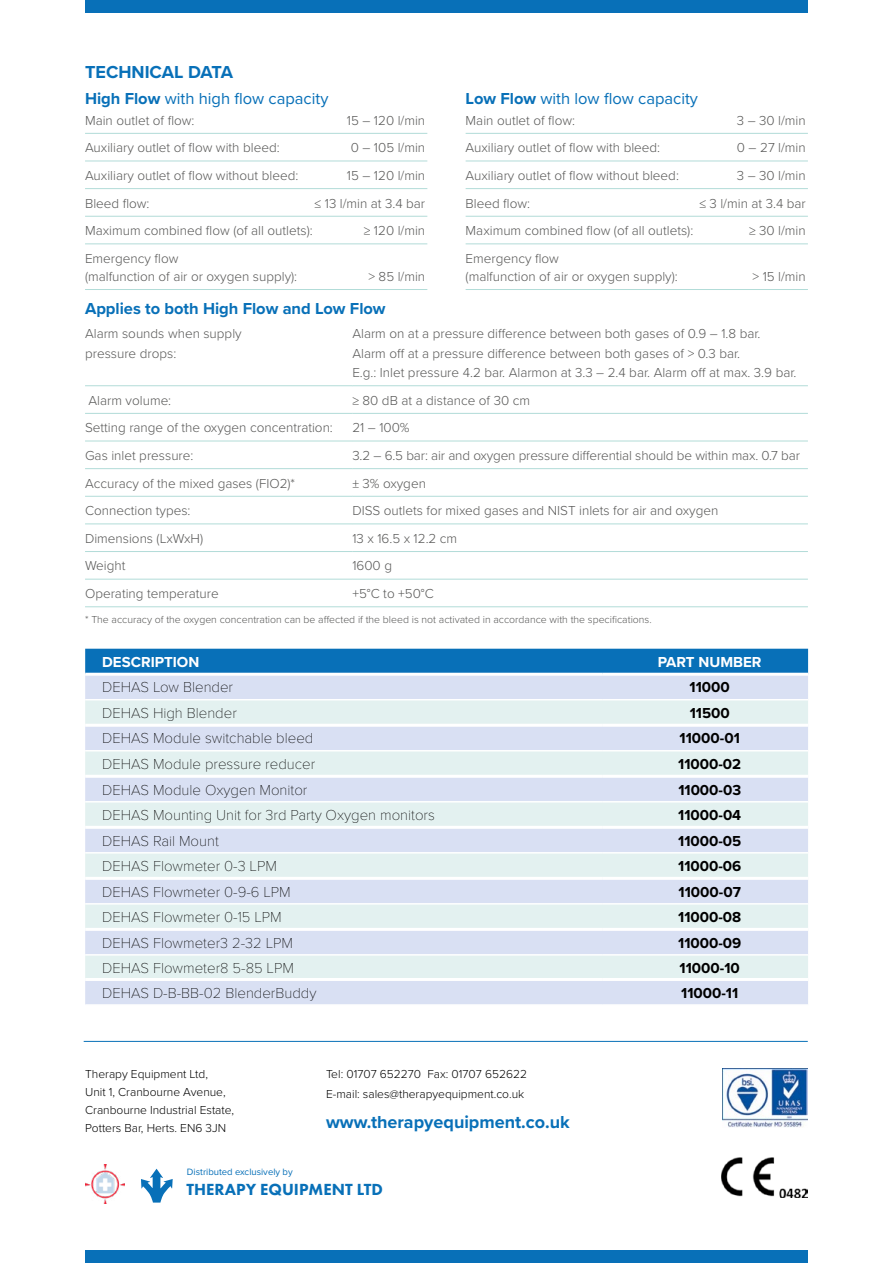
<style>
.page{position:relative;width:893px;height:1263px;background:#fff}
.page>*{position:absolute;margin:0;border:0;box-sizing:border-box;transform-origin:0 0}
.t1{font:700 18px "Proxima Nova";color:#0870b8}
.t2{font:800 16.65px "Futura PT";color:#0870b8}
.t3{font:16.5px "Proxima Nova";color:#0870b8}
.t4{font:700 16.5px "Proxima Nova";color:#0870b8}
.t5{font:100 15px "Proxima Nova T";color:#000}
.t6{font:700 15px "Proxima Nova";color:#000}
.t7{font:700 15px "Proxima Nova";color:#fff}
.t8{font:300 13.5px/27.6px "Proxima Nova";color:#575756}
.t9{font:300 12px/18px "Proxima Nova";color:#000}
.t10{font:300 10.5px "Proxima Nova";color:#575756}
.t11{font:9.6px "Proxima Nova";color:#0870b8}
.s1{font-weight:700}
</style>
<div class="page">
<hr style="left:85px;top:133px;width:342px;height:1px;background:#b2dcd8">
<hr style="left:85px;top:161px;width:342px;height:1px;background:#b2dcd8">
<hr style="left:85px;top:188px;width:342px;height:1px;background:#b2dcd8">
<hr style="left:85px;top:216px;width:342px;height:1px;background:#b2dcd8">
<hr style="left:85px;top:244px;width:342px;height:1px;background:#b2dcd8">
<hr style="left:85px;top:289px;width:342px;height:1px;background:#b2dcd8">
<hr style="left:466px;top:133px;width:342px;height:1px;background:#b2dcd8">
<hr style="left:466px;top:161px;width:342px;height:1px;background:#b2dcd8">
<hr style="left:466px;top:188px;width:342px;height:1px;background:#b2dcd8">
<hr style="left:466px;top:216px;width:342px;height:1px;background:#b2dcd8">
<hr style="left:466px;top:244px;width:342px;height:1px;background:#b2dcd8">
<hr style="left:466px;top:289px;width:342px;height:1px;background:#b2dcd8">
<hr style="left:85px;top:385px;width:268px;height:1px;background:#b2dcd8">
<hr style="left:85px;top:413px;width:268px;height:1px;background:#b2dcd8">
<hr style="left:85px;top:441px;width:268px;height:1px;background:#b2dcd8">
<hr style="left:85px;top:468px;width:268px;height:1px;background:#b2dcd8">
<hr style="left:85px;top:496px;width:268px;height:1px;background:#b2dcd8">
<hr style="left:85px;top:524px;width:268px;height:1px;background:#b2dcd8">
<hr style="left:85px;top:551px;width:268px;height:1px;background:#b2dcd8">
<hr style="left:85px;top:579px;width:268px;height:1px;background:#b2dcd8">
<hr style="left:85px;top:606px;width:268px;height:1px;background:#b2dcd8">
<hr style="left:352px;top:385px;width:456px;height:1px;background:#b2dcd8">
<hr style="left:352px;top:413px;width:456px;height:1px;background:#b2dcd8">
<hr style="left:352px;top:441px;width:456px;height:1px;background:#b2dcd8">
<hr style="left:352px;top:468px;width:456px;height:1px;background:#b2dcd8">
<hr style="left:352px;top:496px;width:456px;height:1px;background:#b2dcd8">
<hr style="left:352px;top:524px;width:456px;height:1px;background:#b2dcd8">
<hr style="left:352px;top:551px;width:456px;height:1px;background:#b2dcd8">
<hr style="left:352px;top:579px;width:456px;height:1px;background:#b2dcd8">
<hr style="left:352px;top:606px;width:456px;height:1px;background:#b2dcd8">
<svg style="left:141px;top:1169px;width:32px;height:33px"></svg>
<div style="left:85px;top:0;width:723px;height:12px;background:#0870b8"></div>
<hr style="left:84px;top:1041px;width:724px;height:1px;background:#0870b8">
<img style="left:722px;top:1068px;width:86px;height:60px">
<div style="left:85px;top:1250px;width:723px;height:13px;background:#0870b8"></div>
<img style="left:85px;top:1165px;width:39px;height:39px">
<img style="left:722px;top:1158px;width:86px;height:40px">
<div style="left:85px;top:649px;width:723px;height:24px;background:#0870b8"></div>
<div style="left:85px;top:676px;width:723px;height:328px;background:#d9e0f3"></div>
<svg style="left:85px;top:700px;width:723px;height:278px;background:#dee9f1"></svg>
<hr style="left:85px;top:699px;width:518px;height:1px;background:#fff">
<hr style="left:603px;top:699px;width:205px;height:1px;background:#fff">
<hr style="left:85px;top:750px;width:518px;height:1px;background:#fff">
<hr style="left:603px;top:750px;width:205px;height:1px;background:#fff">
<hr style="left:85px;top:801px;width:518px;height:1px;background:#fff">
<hr style="left:603px;top:801px;width:205px;height:1px;background:#fff">
<hr style="left:85px;top:852px;width:518px;height:1px;background:#fff">
<hr style="left:603px;top:852px;width:205px;height:1px;background:#fff">
<hr style="left:85px;top:903px;width:518px;height:1px;background:#fff">
<hr style="left:603px;top:903px;width:205px;height:1px;background:#fff">
<hr style="left:85px;top:954px;width:518px;height:2px;background:#fff">
<hr style="left:603px;top:954px;width:205px;height:2px;background:#fff">
<hr style="left:85px;top:724px;width:518px;height:3px;background:#fff">
<hr style="left:603px;top:724px;width:205px;height:3px;background:#fff">
<hr style="left:85px;top:775px;width:518px;height:3px;background:#fff">
<hr style="left:603px;top:775px;width:205px;height:3px;background:#fff">
<hr style="left:85px;top:826px;width:518px;height:3px;background:#fff">
<hr style="left:603px;top:826px;width:205px;height:3px;background:#fff">
<hr style="left:85px;top:877px;width:518px;height:3px;background:#fff">
<hr style="left:603px;top:877px;width:205px;height:3px;background:#fff">
<hr style="left:85px;top:928px;width:518px;height:3px;background:#fff">
<hr style="left:603px;top:928px;width:205px;height:3px;background:#fff">
<hr style="left:85px;top:978px;width:518px;height:3px;background:#fff">
<hr style="left:603px;top:978px;width:205px;height:3px;background:#fff">
<h1 class="t1" style="left:85px;top:59px;width:150px">TECHNICAL DATA</h1>
<p class="t3" style="left:85px;top:86px;width:245px"><span class="s1">High Flow</span> with high flow capacity</p>
<p class="t3" style="left:466px;top:86px;width:234px"><span class="s1">Low Flow</span> with low flow capacity</p>
<p class="t8" style="left:85px;top:106px;width:111px">Main outlet of flow:</p>
<p class="t8" style="left:347px;top:106px;width:80px">15 – 120 l/min</p>
<p class="t8" style="left:85px;top:133px;width:196px">Auxiliary outlet of flow with bleed:</p>
<p class="t8" style="left:351px;top:133px;width:76px">0 – 105 l/min</p>
<p class="t8" style="left:85px;top:161px;width:215px">Auxiliary outlet of flow without bleed:</p>
<p class="t8" style="left:347px;top:161px;width:80px">15 – 120 l/min</p>
<p class="t8" style="left:85px;top:188px;width:66px">Bleed flow:</p>
<p class="t8" style="left:315px;top:188px;width:112px">≤ 13 l/min at 3.4 bar</p>
<p class="t8" style="left:85px;top:216px;width:229px">Maximum combined flow (of all outlets):</p>
<p class="t8" style="left:364px;top:216px;width:63px">≥ 120 l/min</p>
<p class="t8" style="left:85px;top:249px;width:214px;line-height:18px">Emergency flow<br>(malfunction of air or oxygen supply):</p>
<p class="t8" style="left:368px;top:262px;width:58px">&gt; 85 l/min</p>
<p class="t4" style="left:85px;top:296px;width:302px">Applies to both High Flow and Low Flow</p>
<p class="t8" style="left:466px;top:106px;width:111px">Main outlet of flow:</p>
<p class="t8" style="left:737px;top:106px;width:70px">3 – 30 l/min</p>
<p class="t8" style="left:466px;top:133px;width:196px">Auxiliary outlet of flow with bleed:</p>
<p class="t8" style="left:737px;top:133px;width:70px">0 – 27 l/min</p>
<p class="t8" style="left:466px;top:161px;width:215px">Auxiliary outlet of flow without bleed:</p>
<p class="t8" style="left:737px;top:161px;width:70px">3 – 30 l/min</p>
<p class="t8" style="left:466px;top:188px;width:66px">Bleed flow:</p>
<p class="t8" style="left:699px;top:188px;width:108px">≤ 3 l/min at 3.4 bar</p>
<p class="t8" style="left:466px;top:216px;width:229px">Maximum combined flow (of all outlets):</p>
<p class="t8" style="left:749px;top:216px;width:58px">≥ 30 l/min</p>
<p class="t8" style="left:466px;top:249px;width:214px;line-height:18px">Emergency flow<br>(malfunction of air or oxygen supply):</p>
<p class="t8" style="left:753px;top:262px;width:55px">&gt; 15 l/min</p>
<p class="t8" style="left:85px;top:323px;width:158px;line-height:19.5px">Alarm sounds when supply pressure drops:</p>
<p class="t8" style="left:85px;top:386px;width:249px">Alarm volume:<br>Setting range of the oxygen concentration:<br>Gas inlet pressure:<br>Accuracy of the mixed gases (FIO2)*<br>Connection types:<br>Dimensions (LxWxH)<br>Weight<br>Operating temperature</p>
<p class="t8" style="left:352px;top:323px;width:446px;line-height:19.5px">Alarm on at a pressure difference between both gases of 0.9 – 1.8 bar.<br>Alarm off at a pressure difference between both gases of &gt; 0.3 bar.<br>E.g.: Inlet pressure 4.2 bar. Alarmon at 3.3 – 2.4 bar. Alarm off at max. 3.9 bar.</p>
<p class="t8" style="left:352px;top:386px;width:449px">≥ 80 dB at a distance of 30 cm<br>21 – 100%<br>3.2 – 6.5 bar: air and oxygen pressure differential should be within max. 0.7 bar ± 3% oxygen<br>DISS outlets for mixed gases and NIST inlets for air and oxygen<br>13 x 16.5 x 12.2 cm<br>1600 g<br>+5°C to +50°C</p>
<p class="t10" style="left:85px;top:612px;width:568px">* The accuracy of the oxygen concentration can be affected if the bleed is not activated in accordance with the specifications.</p>
<p class="t7" style="left:102px;top:651px;width:99px">DESCRIPTION</p>
<p class="t7" style="left:658px;top:651px;width:105px">PART NUMBER</p>
<p class="t5" style="left:102px;top:676px;width:132px">DEHAS Low Blender</p>
<p class="t6" style="left:690px;top:676px;width:42px">11000</p>
<p class="t5" style="left:102px;top:702px;width:136px">DEHAS High Blender</p>
<p class="t6" style="left:690px;top:702px;width:42px">11500</p>
<p class="t5" style="left:102px;top:727px;width:213px">DEHAS Module switchable bleed</p>
<p class="t6" style="left:680px;top:727px;width:62px">11000-01</p>
<p class="t5" style="left:102px;top:753px;width:215px">DEHAS Module pressure reducer</p>
<p class="t6" style="left:678px;top:753px;width:65px">11000-02</p>
<p class="t5" style="left:102px;top:778px;width:207px">DEHAS Module Oxygen Monitor</p>
<p class="t6" style="left:678px;top:778px;width:64px">11000-03</p>
<p class="t5" style="left:102px;top:804px;width:334px">DEHAS Mounting Unit for 3rd Party Oxygen monitors</p>
<p class="t6" style="left:678px;top:804px;width:64px">11000-04</p>
<p class="t5" style="left:102px;top:829px;width:118px">DEHAS Rail Mount</p>
<p class="t6" style="left:678px;top:829px;width:65px">11000-05</p>
<p class="t5" style="left:102px;top:855px;width:176px">DEHAS Flowmeter 0-3 LPM</p>
<p class="t6" style="left:678px;top:855px;width:65px">11000-06</p>
<p class="t5" style="left:102px;top:880px;width:190px">DEHAS Flowmeter 0-9-6 LPM</p>
<p class="t6" style="left:679px;top:880px;width:64px">11000-07</p>
<p class="t5" style="left:102px;top:906px;width:181px">DEHAS Flowmeter 0-15 LPM</p>
<p class="t6" style="left:678px;top:906px;width:65px">11000-08</p>
<p class="t5" style="left:102px;top:931px;width:192px">DEHAS Flowmeter3 2-32 LPM</p>
<p class="t6" style="left:678px;top:931px;width:65px">11000-09</p>
<p class="t5" style="left:102px;top:957px;width:193px">DEHAS Flowmeter8 5-85 LPM</p>
<p class="t6" style="left:680px;top:957px;width:62px">11000-10</p>
<p class="t5" style="left:102px;top:981px;width:216px">DEHAS D-B-BB-02 BlenderBuddy</p>
<p class="t6" style="left:681px;top:981px;width:59px">11000-11</p>
<p class="t9" style="left:85px;top:1064px;width:151px">Therapy Equipment Ltd,<br>Unit 1, Cranbourne Avenue,<br>Cranbourne Industrial Estate,<br>Potters Bar, Herts. EN6 3JN</p>
<p class="t9" style="left:326px;top:1064px;width:202px;line-height:19.5px">Tel: 01707 652270 Fax: 01707 652622<br>E-mail: sales@therapyequipment.co.uk</p>
<h1 class="t1" style="left:326px;top:1108px;width:245px">www.therapyequipment.co.uk</h1>
<p class="t11" style="left:187px;top:1164px;width:107px">Distributed exclusively by</p>
<p class="t2" style="left:186px;top:1179px;width:198px">THERAPY EQUIPMENT LTD</p>
</div>
